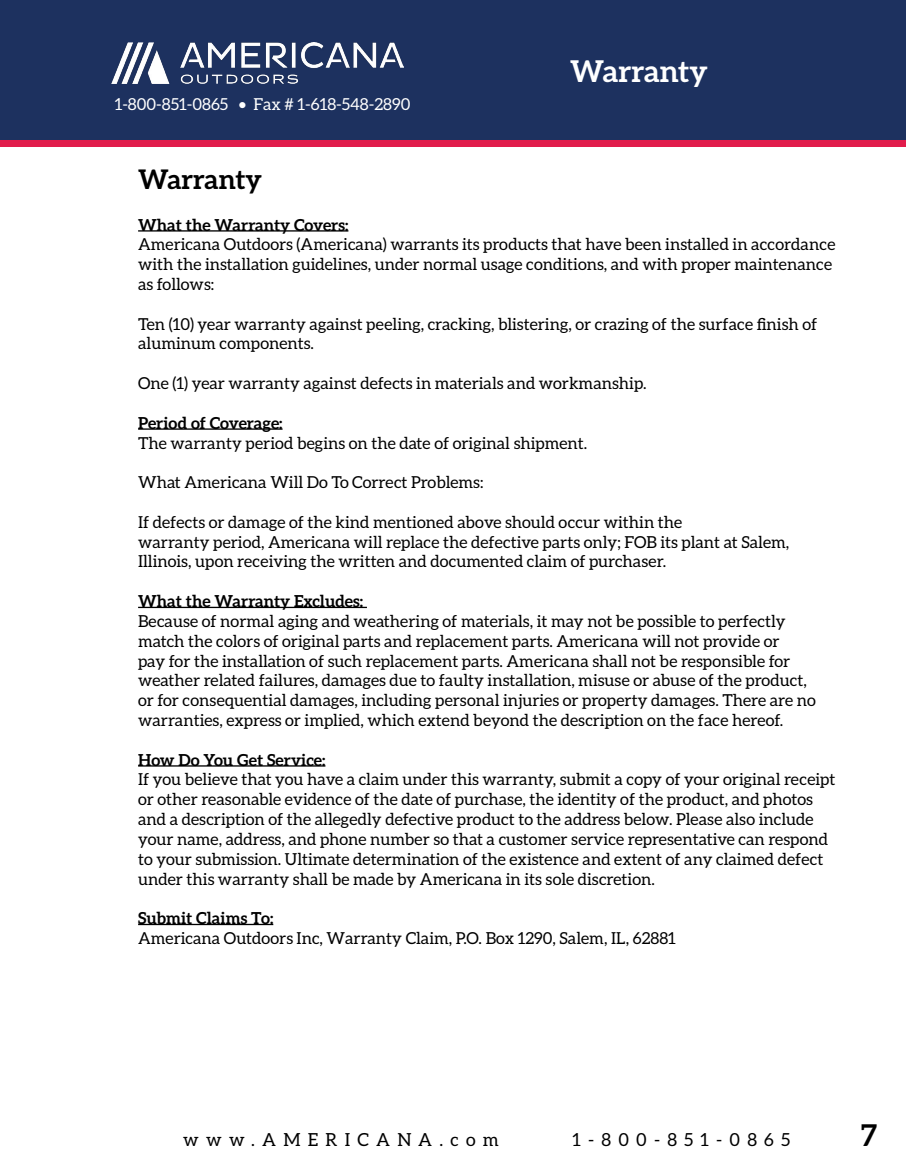
<style>
.page{position:relative;width:906px;height:1176px;background:#fff}
.page>*{position:absolute;margin:0;border:0;box-sizing:border-box;transform-origin:0 0}
.t1{font:700 30px "Aleo";color:#fff}
.t2{font:700 30px "Aleo";color:#000}
.t3{font:700 27px "Aleo";color:#000}
.t4{font:18px "Aleo";letter-spacing:.4em;color:#000}
.t5{font:16.5px/19.8px "Aleo";color:#000}
.t6{font:700 16.5px "Aleo";color:#000}
.t7{font:16.5px "Aleo";color:#fff}
</style>
<div class="page">
<div style="left:0;top:0;width:905px;height:143px;background:#1d315f"></div>
<div style="left:0;top:140px;width:905px;height:7px;background:#e11c4b"></div>
<img style="left:111px;top:42px;width:292px;height:41px">
<hr style="left:138px;top:230px;width:210px;height:1px;background:#000">
<hr style="left:138px;top:428px;width:144px;height:1px;background:#000">
<hr style="left:138px;top:606px;width:229px;height:2px;background:#000">
<hr style="left:138px;top:765px;width:187px;height:1px;background:#000">
<hr style="left:138px;top:923px;width:135px;height:1px;background:#000">
<p class="t7" style="left:115px;top:95px;width:297px">1-800-851-0865 • Fax # 1-618-548-2890</p>
<h1 class="t1" style="left:570px;top:54px;width:139px">Warranty</h1>
<h2 class="t3" style="left:138px;top:164px;width:125px">Warranty</h2>
<p class="t6" style="left:138px;top:215px;width:212px">What the Warranty Covers:</p>
<p class="t5" style="left:138px;top:234px;width:698px">Americana Outdoors (Americana) warrants its products that have been installed in accordance with the installation guidelines, under normal usage conditions, and with proper maintenance as follows:</p>
<p class="t5" style="left:138px;top:313px;width:680px">Ten (10) year warranty against peeling, cracking, blistering, or crazing of the surface finish of aluminum components.</p>
<p class="t5" style="left:138px;top:373px;width:510px">One (1) year warranty against defects in materials and workmanship.</p>
<p class="t6" style="left:138px;top:413px;width:146px">Period of Coverage:</p>
<p class="t5" style="left:138px;top:432px;width:450px">The warranty period begins on the date of original shipment.</p>
<p class="t5" style="left:138px;top:472px;width:347px">What Americana Will Do To Correct Problems:</p>
<p class="t5" style="left:138px;top:511px;width:652px">If defects or damage of the kind mentioned above should occur within the<br>warranty period, Americana will replace the defective parts only; FOB its plant at Salem,<br>Illinois, upon receiving the written and documented claim of purchaser.</p>
<p class="t6" style="left:138px;top:591px;width:226px">What the Warranty Excludes:</p>
<p class="t5" style="left:138px;top:610px;width:678px">Because of normal aging and weathering of materials, it may not be possible to perfectly match the colors of original parts and replacement parts. Americana will not provide or<br>pay for the installation of such replacement parts. Americana shall not be responsible for weather related failures, damages due to faulty installation, misuse or abuse of the product, or for consequential damages, including personal injuries or property damages. There are no warranties, express or implied, which extend beyond the description on the face hereof.</p>
<p class="t6" style="left:138px;top:750px;width:189px">How Do You Get Service:</p>
<p class="t5" style="left:138px;top:769px;width:698px">If you believe that you have a claim under this warranty, submit a copy of your original receipt or other reasonable evidence of the date of purchase, the identity of the product, and photos and a description of the allegedly defective product to the address below. Please also include your name, address, and phone number so that a customer service representative can respond to your submission. Ultimate determination of the existence and extent of any claimed defect under this warranty shall be made by Americana in its sole discretion.</p>
<p class="t6" style="left:138px;top:908px;width:137px">Submit Claims To:</p>
<p class="t5" style="left:138px;top:927px;width:539px">Americana Outdoors Inc, Warranty Claim, P.O. Box 1290, Salem, IL, 62881</p>
<p class="t4" style="left:183px;top:1129px;width:317px">www.AMERICANA.com</p>
<p class="t4" style="left:572px;top:1129px;width:219px">1-800-851-0865</p>
<h1 class="t2" style="left:860px;top:1117px;width:18px">7</h1>
</div>
